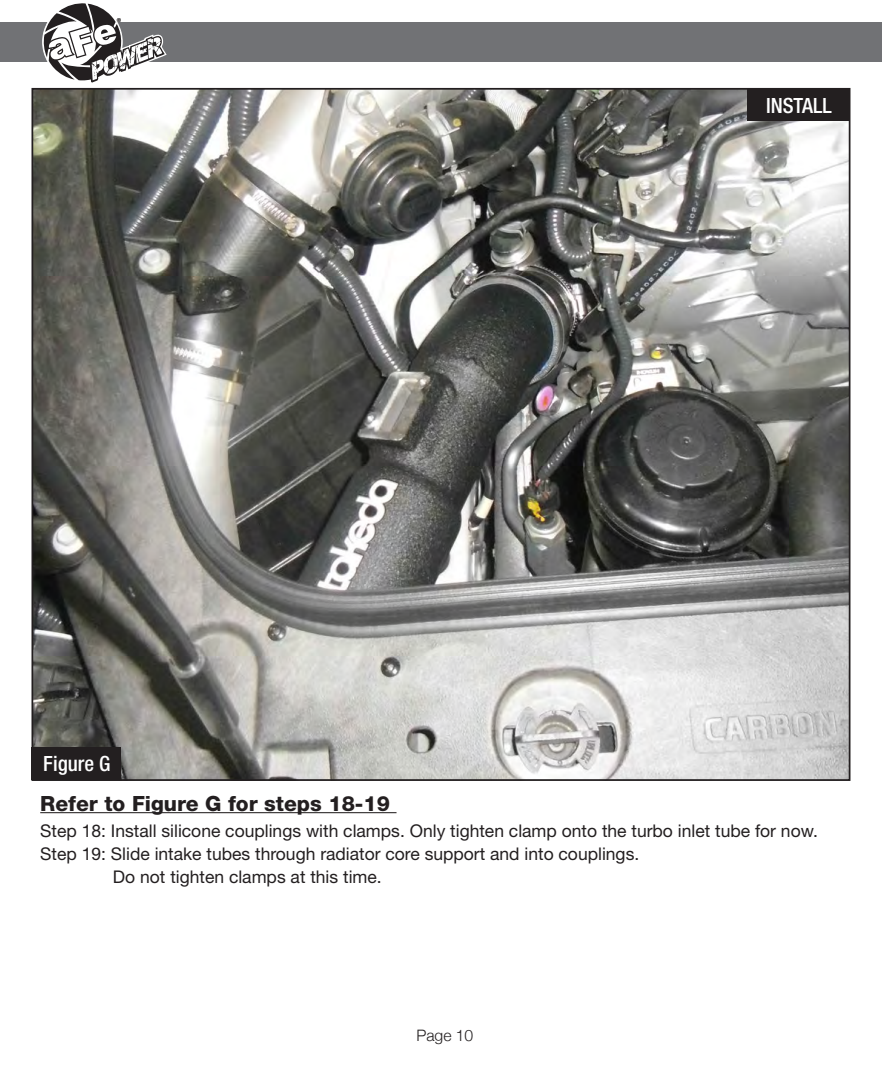
<style>
.page{position:relative;width:882px;height:1071px;background:#fff}
.page>*{position:absolute;margin:0;border:0;box-sizing:border-box;transform-origin:0 0}
.t1{font:800 21px "Helvetica Neue";color:#231f20}
.t2{font:500 condensed 21px "Helvetica Neue";color:#fff}
.t3{font:17.5px/22.8px "Helvetica Neue";color:#231f20}
.t4{font:300 15.75px "Helvetica Neue";color:#231f20}
.t5{font:8.75px "Myriad";color:#231f20}
</style>
<div class="page">
<div style="left:0;top:23px;width:882px;height:39px;background:#717275"></div>
<svg style="left:43px;top:3px;width:124px;height:80px"></svg>
<img style="left:35px;top:91px;width:812px;height:687px">
<hr style="left:40px;top:812px;width:357px;height:1px;background:#231f20">
<div style="left:32px;top:747px;width:89px;height:33px;background:#231f20"></div>
<div style="left:747px;top:88px;width:103px;height:33px;background:#231f20"></div>
<p class="t5" style="left:117px;top:17px;width:6px">®</p>
<p class="t2" style="left:43px;top:751px;width:69px">Figure G</p>
<p class="t2" style="left:766px;top:93px;width:67px">INSTALL</p>
<p class="t1" style="left:40px;top:791px;width:351px">Refer to Figure G for steps 18-19</p>
<p class="t3" style="left:40px;top:819px;width:779px">Step 18: Install silicone couplings with clamps. Only tighten clamp onto the turbo inlet tube for now.</p>
<p class="t3" style="left:113px;top:842px;width:528px;text-indent:-73px">Step 19: Slide intake tubes through radiator core support and into couplings.<br>Do not tighten clamps at this time.</p>
<p class="t4" style="left:416px;top:1022px;width:58px">Page 10</p>
</div>
